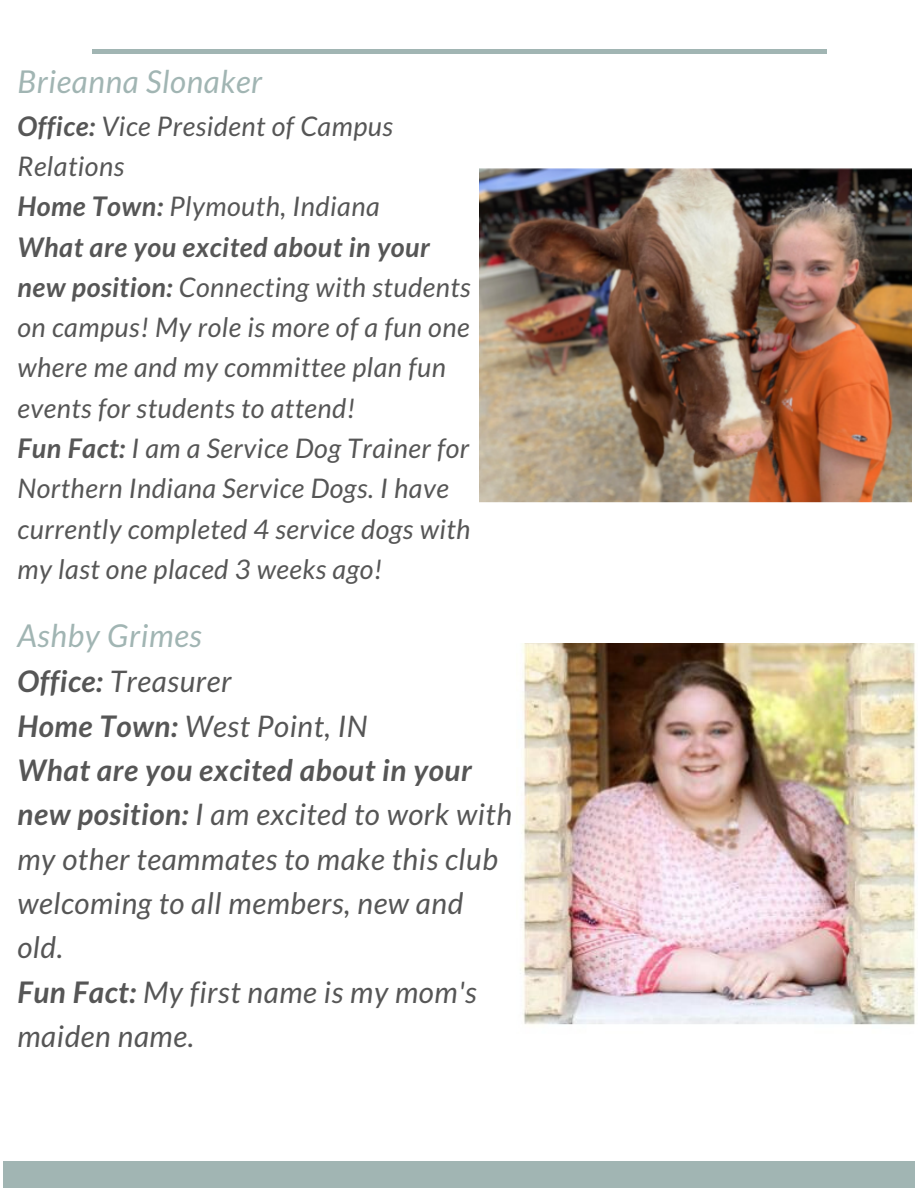
<style>
.page{position:relative;width:918px;height:1188px;background:#fff}
.page>*{position:absolute;margin:0;border:0;box-sizing:border-box;transform-origin:0 0}
.t1{font:italic 31.5px "Lato";letter-spacing:.02em;color:#a1b5b3}
.t2{font:italic 29.7px/44.4px "Lato";letter-spacing:.02em;color:#565656}
.t3{font:italic 27px/40.3px "Lato";letter-spacing:.02em;color:#565656}
.s1{font-weight:700}
</style>
<div class="page">
<div style="left:3px;top:1161px;width:912px;height:27px;background:#a1b5b3"></div>
<hr style="left:92px;top:50px;width:734px;height:4px;background:#a1b5b3">
<img style="left:480px;top:168px;width:432px;height:335px">
<img style="left:520px;top:643px;width:397px;height:382px">
<p class="t1" style="left:17px;top:62px;width:246px">Brieanna Slonaker</p>
<p class="t3" style="left:17px;top:105px;width:455px"><span class="s1">Office:</span> Vice President of Campus<br>Relations<br><span class="s1">Home Town:</span> Plymouth, Indiana<br><span class="s1">What are you excited about in your new position:</span> Connecting with students on campus! My role is more of a fun one where me and my committee plan fun events for students to attend!<br><span class="s1">Fun Fact:</span> I am a Service Dog Trainer for<br>Northern Indiana Service Dogs. I have currently completed 4 service dogs with my last one placed 3 weeks ago!</p>
<p class="t1" style="left:17px;top:616px;width:186px">Ashby Grimes</p>
<p class="t2" style="left:17px;top:658px;width:496px"><span class="s1">Office:</span> Treasurer<br><span class="s1">Home Town:</span> West Point, IN<br><span class="s1">What are you excited about in your new position:</span> I am excited to work with my other teammates to make this club welcoming to all members, new and old.<br><span class="s1">Fun Fact:</span> My first name is my mom's maiden name.</p>
</div>
